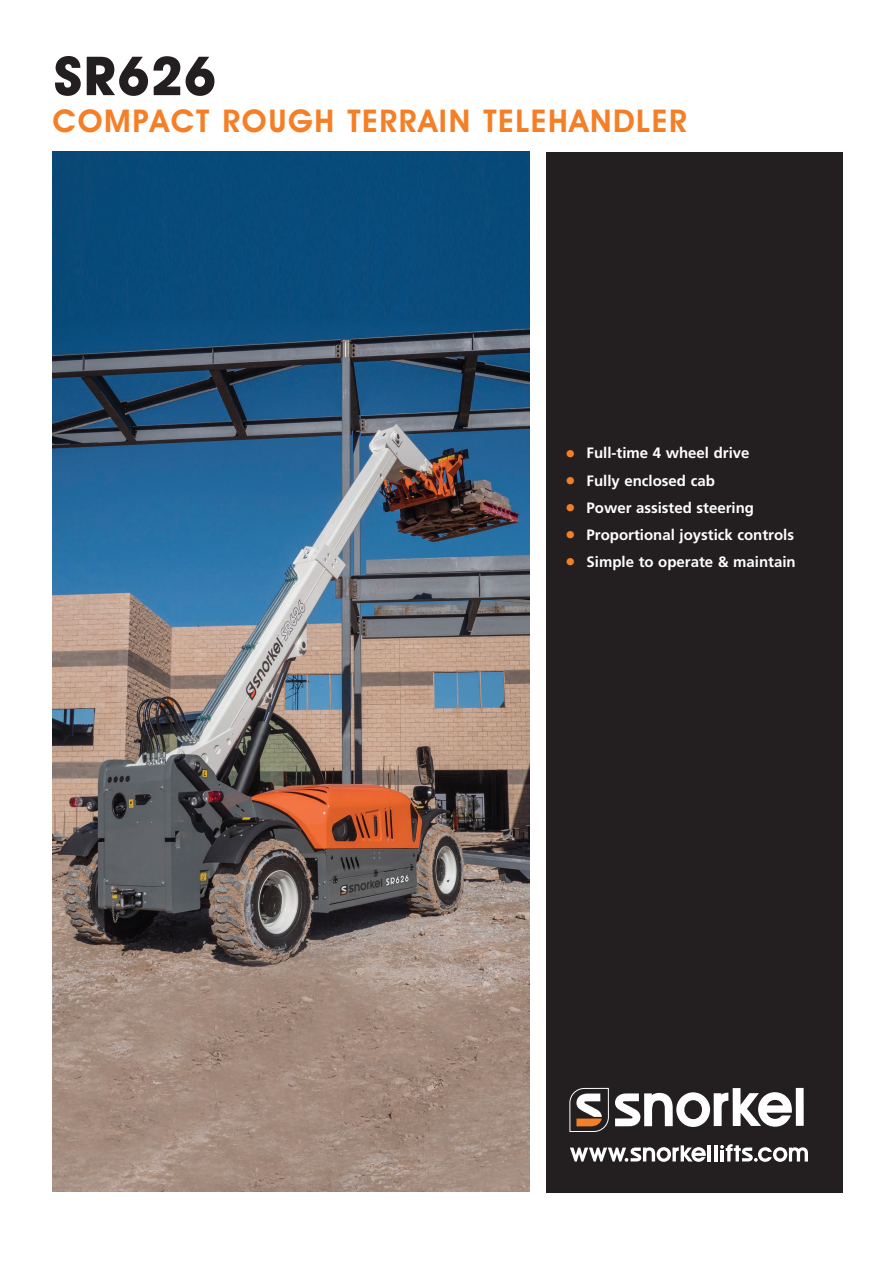
<style>
.page{position:relative;width:893px;height:1263px;background:#fff}
.page>*{position:absolute;margin:0;border:0;box-sizing:border-box;transform-origin:0 0}
.t1{font:700 54px "Avant Garde IT Cby BT";letter-spacing:.02em;color:#231f20}
.t2{font:600 31.5px "Avant Garde IT Cby BT";letter-spacing:.05em;color:#f47f26}
.t3{font:700 15px "Frutiger";color:#fff}
.s1{font-size:21px;color:#f47f26}
</style>
<div class="page">
<div style="left:546px;top:152px;width:297px;height:1040px;background:#231f20"></div>
<img style="left:53px;top:152px;width:476px;height:1039px">
<div style="left:796px;top:1088px;width:8px;height:38px;background:#fff"></div>
<svg style="left:615px;top:1088px;width:177px;height:39px"></svg>
<svg style="left:570px;top:1088px;width:39px;height:44px"></svg>
<hr style="left:707px;top:1145px;width:4px;height:16px;background:#fff">
<hr style="left:714px;top:1145px;width:4px;height:16px;background:#fff">
<svg style="left:570px;top:1145px;width:136px;height:17px"></svg>
<svg style="left:720px;top:1144px;width:88px;height:18px"></svg>
<p class="t1" style="left:54px;top:43px;width:164px">SR626</p>
<p class="t2" style="left:53px;top:102px;width:636px">COMPACT ROUGH TERRAIN TELEHANDLER</p>
<p class="t3" style="left:565px;top:444px;width:186px"><span class="s1">•</span> Full-time 4 wheel drive</p>
<p class="t3" style="left:565px;top:471px;width:151px"><span class="s1">•</span> Fully enclosed cab</p>
<p class="t3" style="left:565px;top:499px;width:190px"><span class="s1">•</span> Power assisted steering</p>
<p class="t3" style="left:565px;top:526px;width:230px"><span class="s1">•</span> Proportional joystick controls</p>
<p class="t3" style="left:565px;top:553px;width:232px"><span class="s1">•</span> Simple to operate &amp; maintain</p>
</div>
